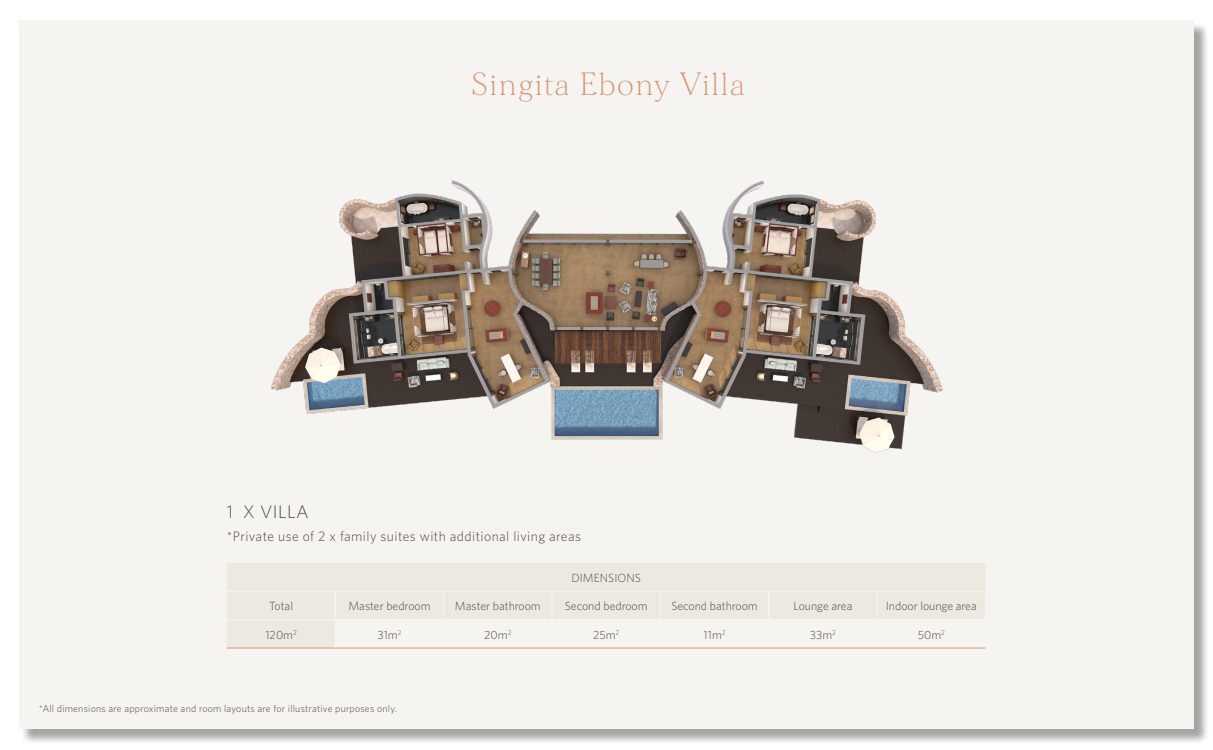
<style>
.page{position:relative;width:1213px;height:750px;background:#fff}
.page>*{position:absolute;margin:0;border:0;box-sizing:border-box;transform-origin:0 0}
.t1{font:200 30.62px "Morion";letter-spacing:.05em;color:#d69677}
.t2{font:300 18.12px "Whitney";letter-spacing:.03em;color:#4d4945}
.t3{font:300 13.75px "Whitney";letter-spacing:.03em;color:#4d4945}
.t4{font:300 11.88px "Whitney";color:#4d4945}
.t5{font:300 10px "Whitney";letter-spacing:.02em;color:#4d4945}
</style>
<div class="page">
<div style="left:21px;top:23px;width:1188px;height:722px;background:#4d4945;opacity:.5"></div>
<div style="left:19px;top:21px;width:1174px;height:708px;background:#f6f4f0"></div>
<div style="left:227px;top:563px;width:758px;height:28px;background:#ede9e1"></div>
<hr style="left:227px;top:648px;width:108px;height:1px;background:#d69677">
<hr style="left:335px;top:648px;width:108px;height:1px;background:#d69677">
<hr style="left:443px;top:648px;width:109px;height:1px;background:#d69677">
<hr style="left:552px;top:648px;width:108px;height:1px;background:#d69677">
<hr style="left:660px;top:648px;width:108px;height:1px;background:#d69677">
<hr style="left:768px;top:648px;width:109px;height:1px;background:#d69677">
<hr style="left:877px;top:648px;width:108px;height:1px;background:#d69677">
<svg style="left:227px;top:592px;width:758px;height:56px"></svg>
<hr style="left:443px;top:619px;width:109px;height:1px;background:#f6f4f0">
<hr style="left:552px;top:619px;width:108px;height:1px;background:#f6f4f0">
<hr style="left:660px;top:619px;width:108px;height:1px;background:#f6f4f0">
<hr style="left:768px;top:619px;width:109px;height:1px;background:#f6f4f0">
<hr style="left:877px;top:619px;width:109px;height:1px;background:#f6f4f0">
<img style="left:270px;top:180px;width:673px;height:273px">
<h1 class="t1" style="left:471px;top:67px;width:275px">Singita Ebony Villa</h1>
<h2 class="t2" style="left:227px;top:500px;width:83px">1 X VILLA</h2>
<p class="t3" style="left:227px;top:528px;width:356px">*Private use of 2 x family suites with additional living areas</p>
<p class="t4" style="left:571px;top:570px;width:71px">DIMENSIONS</p>
<p class="t4" style="left:269px;top:598px;width:25px">Total</p>
<p class="t4" style="left:348px;top:598px;width:83px">Master bedroom</p>
<p class="t4" style="left:455px;top:598px;width:87px">Master bathroom</p>
<p class="t4" style="left:565px;top:598px;width:84px">Second bedroom</p>
<p class="t4" style="left:671px;top:598px;width:88px">Second bathroom</p>
<p class="t4" style="left:793px;top:598px;width:60px">Lounge area</p>
<p class="t4" style="left:885px;top:598px;width:92px">Indoor lounge area</p>
<p class="t4" style="left:265px;top:627px;width:33px">120m<sup>2</sup></p>
<p class="t4" style="left:377px;top:627px;width:25px">31m<sup>2</sup></p>
<p class="t4" style="left:484px;top:627px;width:29px">20m<sup>2</sup></p>
<p class="t4" style="left:593px;top:627px;width:28px">25m<sup>2</sup></p>
<p class="t4" style="left:703px;top:627px;width:23px">11m<sup>2</sup></p>
<p class="t4" style="left:810px;top:627px;width:28px">33m<sup>2</sup></p>
<p class="t4" style="left:917px;top:627px;width:29px">50m<sup>2</sup></p>
<p class="t5" style="left:39px;top:702px;width:359px">*All dimensions are approximate and room layouts are for illustrative purposes only.</p>
</div>
